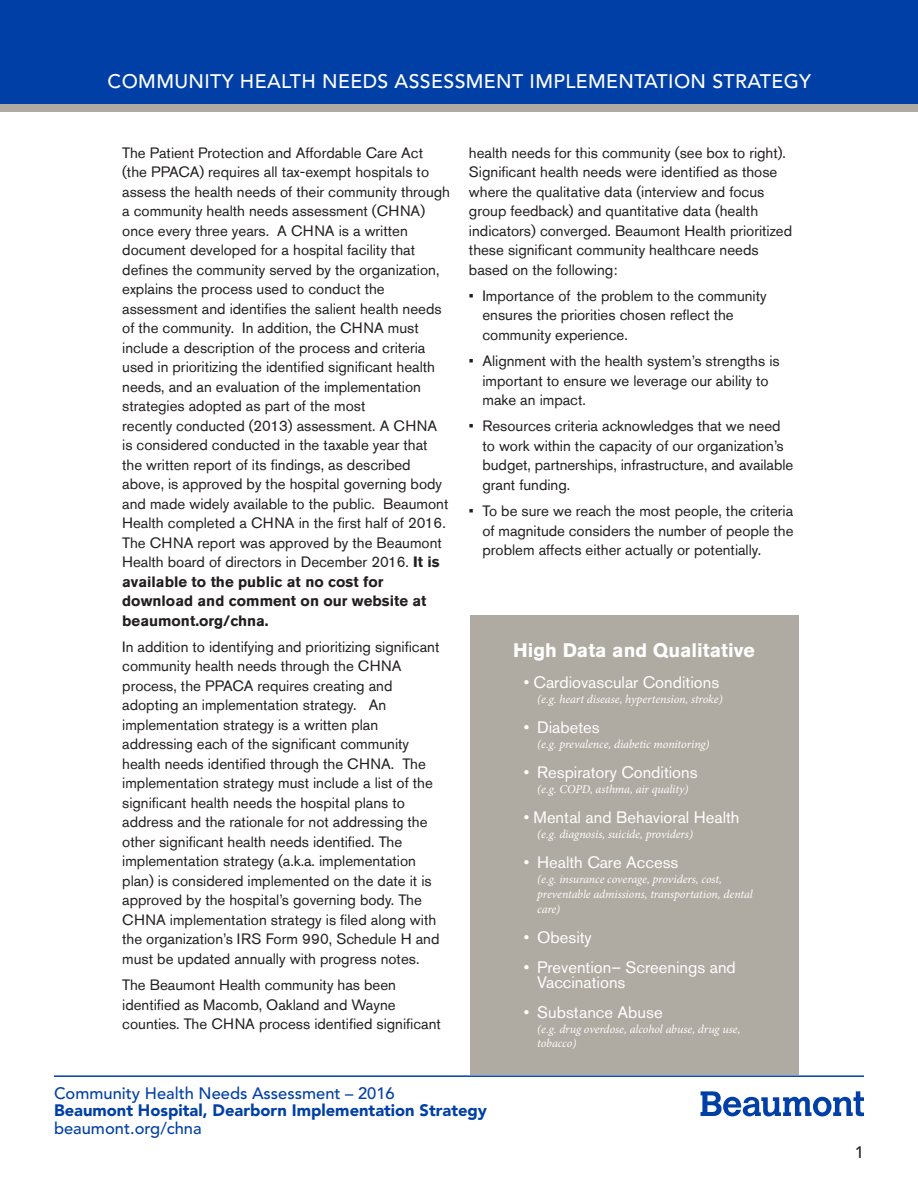
<style>
.page{position:relative;width:918px;height:1188px;background:#fff}
.page>*{position:absolute;margin:0;border:0;box-sizing:border-box;transform-origin:0 0}
.HEAD_-_blue_bar{font:500 19.5px "Avenir LT Std";letter-spacing:.02em;color:#fff}
.content_headers{font:700 19.5px "Akzidenz Grotesk Std";color:#fff}
.content_headers-2{font:16.5px/15px "Akzidenz Grotesk BE";color:#fff}
.t1{font:500 16.5px "Avenir LT Std";color:#0040a6}
.t2{font:900 16.5px "Avenir LT Std";color:#0040a6}
.t3{font:500 16.5px "Avenir LT Std";color:#231f20}
.content_body{font:15px/19.5px "Akzidenz Grotesk Std";color:#231f20}
.content_headers-3{font:italic 12px/15px "Minion Pro";letter-spacing:-.005em;color:#fff}
.s1{font-weight:700}
</style>
<div class="page">
<svg style="left:701px;top:1091px;width:163px;height:25px"></svg>
<hr style="left:54px;top:1075px;width:810px;height:2px;background:#0040a6">
<div style="left:0;top:0;width:918px;height:106px;background:#0040a6"></div>
<div style="left:0;top:104px;width:918px;height:8px;background:#afaaa2"></div>
<div style="left:470px;top:615px;width:328px;height:460px;background:#afaaa2"></div>
<p class="HEAD_-_blue_bar" style="left:108px;top:69px;width:705px">COMMUNITY HEALTH NEEDS ASSESSMENT IMPLEMENTATION STRATEGY</p>
<p class="content_body" style="left:122px;top:142px;width:329px">The Patient Protection and Affordable Care Act (the PPACA) requires all tax-exempt hospitals to assess the health needs of their community through a community health needs assessment (CHNA) once every three years. A CHNA is a written document developed for a hospital facility that defines the community served by the organization, explains the process used to conduct the assessment and identifies the salient health needs of the community. In addition, the CHNA must include a description of the process and criteria used in prioritizing the identified significant health needs, and an evaluation of the implementation strategies adopted as part of the most<br>recently conducted (2013) assessment. A CHNA is considered conducted in the taxable year that the written report of its findings, as described above, is approved by the hospital governing body and made widely available to the public. Beaumont Health completed a CHNA in the first half of 2016.<br>The CHNA report was approved by the Beaumont Health board of directors in December 2016. <span class="s1">It is available to the public at no cost for download and comment on our website at beaumont.org/chna.</span></p>
<p class="content_body" style="left:122px;top:637px;width:319px">In addition to identifying and prioritizing significant community health needs through the CHNA process, the PPACA requires creating and adopting an implementation strategy. An implementation strategy is a written plan addressing each of the significant community health needs identified through the CHNA. The implementation strategy must include a list of the significant health needs the hospital plans to address and the rationale for not addressing the other significant health needs identified. The implementation strategy (a.k.a. implementation plan) is considered implemented on the date it is approved by the hospital’s governing body. The CHNA implementation strategy is filed along with the organization’s IRS Form 990, Schedule H and must be updated annually with progress notes.</p>
<p class="content_body" style="left:122px;top:975px;width:320px">The Beaumont Health community has been identified as Macomb, Oakland and Wayne counties. The CHNA process identified significant</p>
<p class="content_body" style="left:469px;top:142px;width:325px">health needs for this community (see box to right).<br>Significant health needs were identified as those where the qualitative data (interview and focus group feedback) and quantitative data (health indicators) converged. Beaumont Health prioritized these significant community healthcare needs based on the following:</p>
<p class="content_body" style="left:482px;top:286px;width:286px;text-indent:-14px">• Importance of the problem to the community ensures the priorities chosen reflect the community experience.</p>
<p class="content_body" style="left:482px;top:351px;width:299px;text-indent:-14px">• Alignment with the health system’s strengths is important to ensure we leverage our ability to make an impact.</p>
<p class="content_body" style="left:482px;top:416px;width:312px;text-indent:-14px">• Resources criteria acknowledges that we need to work within the capacity of our organization’s budget, partnerships, infrastructure, and available grant funding.</p>
<p class="content_body" style="left:482px;top:501px;width:313px;text-align:justify;text-indent:-14px">• To be sure we reach the most people, the criteria of magnitude considers the number of people the problem affects either actually or potentially.</p>
<p class="content_headers" style="left:513px;top:639px;width:243px">High Data and Qualitative</p>
<p class="content_headers-2" style="left:524px;top:675px;width:197px">• Cardiovascular Conditions</p>
<p class="content_headers-3" style="left:537px;top:692px;width:187px">(e.g. heart disease, hypertension, stroke)</p>
<p class="content_headers-2" style="left:524px;top:720px;width:78px">• Diabetes</p>
<p class="content_headers-3" style="left:537px;top:737px;width:174px">(e.g. prevalence, diabetic monitoring)</p>
<p class="content_headers-2" style="left:524px;top:765px;width:176px">• Respiratory Conditions</p>
<p class="content_headers-3" style="left:537px;top:782px;width:153px">(e.g. COPD, asthma, air quality)</p>
<p class="content_headers-2" style="left:524px;top:810px;width:217px">• Mental and Behavioral Health</p>
<p class="content_headers-3" style="left:537px;top:827px;width:157px">(e.g. diagnosis, suicide, providers)</p>
<p class="content_headers-2" style="left:524px;top:855px;width:156px">• Health Care Access</p>
<p class="content_headers-3" style="left:537px;top:872px;width:217px">(e.g. insurance coverage, providers, cost, preventable admissions, transportation, dental care)</p>
<p class="content_headers-2" style="left:524px;top:930px;width:70px">• Obesity</p>
<p class="content_headers-2" style="left:537px;top:960px;width:200px;text-indent:-13px">• Prevention– Screenings and<br>Vaccinations</p>
<p class="content_headers-2" style="left:524px;top:1005px;width:140px">• Substance Abuse</p>
<p class="content_headers-3" style="left:537px;top:1023px;width:205px;line-height:13.5px">(e.g. drug overdose, alcohol abuse, drug use, tobacco)</p>
<p class="t1" style="left:54px;top:1084px;width:342px">Community Health Needs Assessment – 2016</p>
<p class="t2" style="left:54px;top:1100px;width:435px">Beaumont Hospital, Dearborn Implementation Strategy</p>
<p class="t1" style="left:54px;top:1119px;width:149px">beaumont.org/chna</p>
<p class="t3" style="left:855px;top:1143px;width:11px">1</p>
</div>
